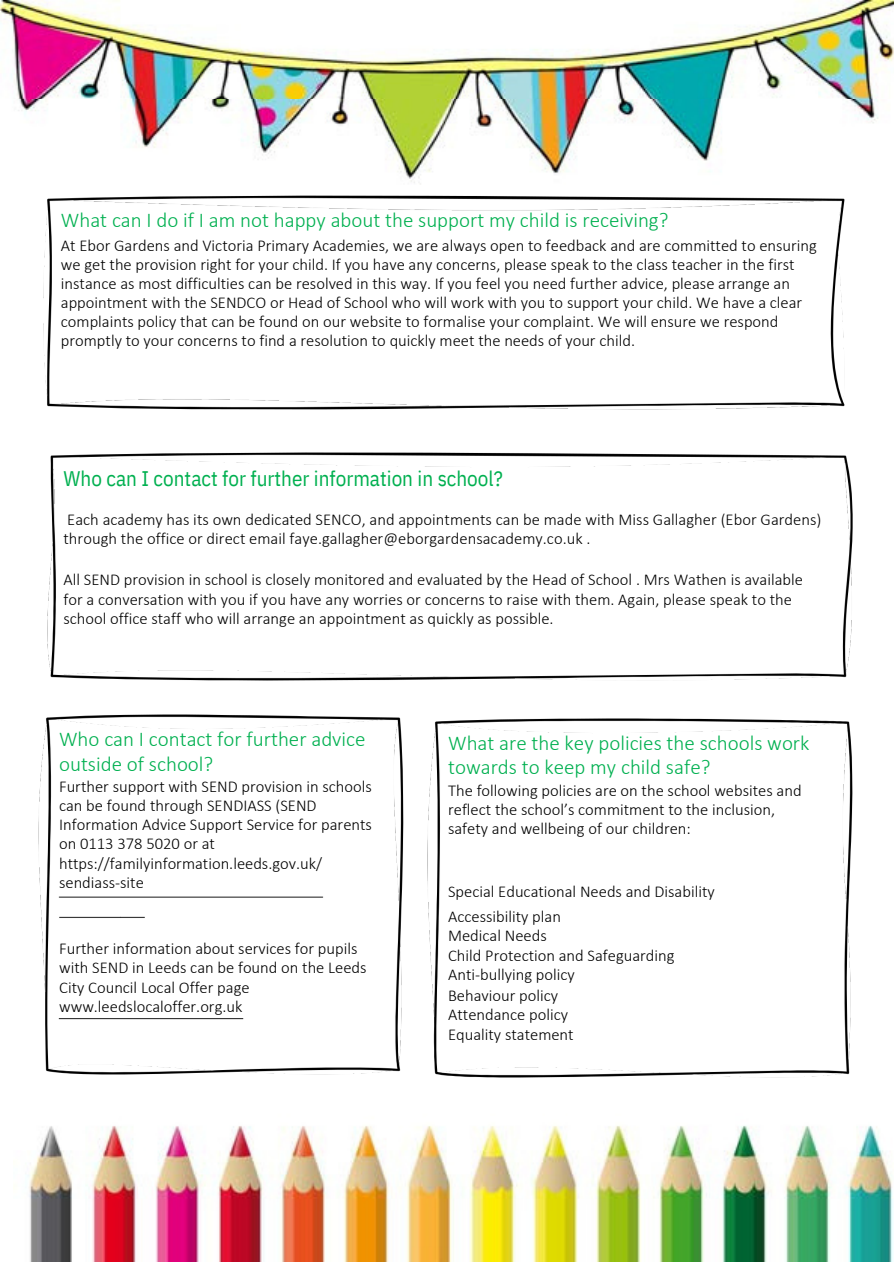
<style>
.page{position:relative;width:894px;height:1264px;background:#fff}
.page>*{position:absolute;margin:0;border:0;box-sizing:border-box;transform-origin:0 0}
.t1{font:300 21px/24.8px "Calibri";color:#00b050}
.t2{font:21px "IBM Plex Sans Cond";color:#00b050}
.t3{font:300 16.5px/19.2px "Calibri";color:#000}
</style>
<div class="page">
<img style="left:27px;top:1125px;width:866px;height:136px">
<img style="left:0;top:0;width:893px;height:184px">
<img style="left:38px;top:714px;width:366px;height:361px">
<img style="left:43px;top:195px;width:802px;height:215px">
<img style="left:47px;top:452px;width:806px;height:229px">
<img style="left:427px;top:718px;width:426px;height:360px">
<p class="t1" style="left:61px;top:209px;width:609px">What can I do if I am not happy about the support my child is receiving?</p>
<p class="t3" style="left:61px;top:237px;width:757px">At Ebor Gardens and Victoria Primary Academies, we are always open to feedback and are committed to ensuring we get the provision right for your child. If you have any concerns, please speak to the class teacher in the first instance as most difficulties can be resolved in this way. If you feel you need further advice, please arrange an appointment with the SENDCO or Head of School who will work with you to support your child. We have a clear complaints policy that can be found on our website to formalise your complaint. We will ensure we respond promptly to your concerns to find a resolution to quickly meet the needs of your child.</p>
<p class="t2" style="left:64px;top:464px;width:440px">Who can I contact for further information in school?</p>
<p class="t3" style="left:63px;top:511px;width:759px">Each academy has its own dedicated SENCO, and appointments can be made with Miss Gallagher (Ebor Gardens) through the office or direct email faye.gallagher@eborgardensacademy.co.uk .</p>
<p class="t3" style="left:63px;top:571px;width:740px">All SEND provision in school is closely monitored and evaluated by the Head of School . Mrs Wathen is available for a conversation with you if you have any worries or concerns to raise with them. Again, please speak to the school office staff who will arrange an appointment as quickly as possible.</p>
<p class="t1" style="left:59px;top:728px;width:308px">Who can I contact for further advice outside of school?</p>
<p class="t3" style="left:59px;top:778px;width:314px">Further support with SEND provision in schools can be found through SENDIASS (SEND Information Advice Support Service for parents on 0113 378 5020 or at https://familyinformation.leeds.gov.uk/ sendiass-site</p>
<p class="t3" style="left:59px;top:940px;width:309px">Further information about services for pupils with SEND in Leeds can be found on the Leeds City Council Local Offer page www.leedslocaloffer.org.uk</p>
<p class="t1" style="left:448px;top:732px;width:363px">What are the key policies the schools work towards to keep my child safe?</p>
<p class="t3" style="left:448px;top:782px;width:355px">The following policies are on the school websites and reflect the school’s commitment to the inclusion, safety and wellbeing of our children:</p>
<p class="t3" style="left:448px;top:883px;width:268px">Special Educational Needs and Disability</p>
<p class="t3" style="left:448px;top:908px;width:114px">Accessibility plan</p>
<p class="t3" style="left:448px;top:927px;width:100px">Medical Needs</p>
<p class="t3" style="left:448px;top:947px;width:228px">Child Protection and Safeguarding</p>
<p class="t3" style="left:448px;top:966px;width:128px">Anti-bullying policy</p>
<p class="t3" style="left:448px;top:986px;width:111px">Behaviour policy</p>
<p class="t3" style="left:448px;top:1006px;width:121px">Attendance policy</p>
<p class="t3" style="left:448px;top:1026px;width:127px">Equality statement</p>
</div>
